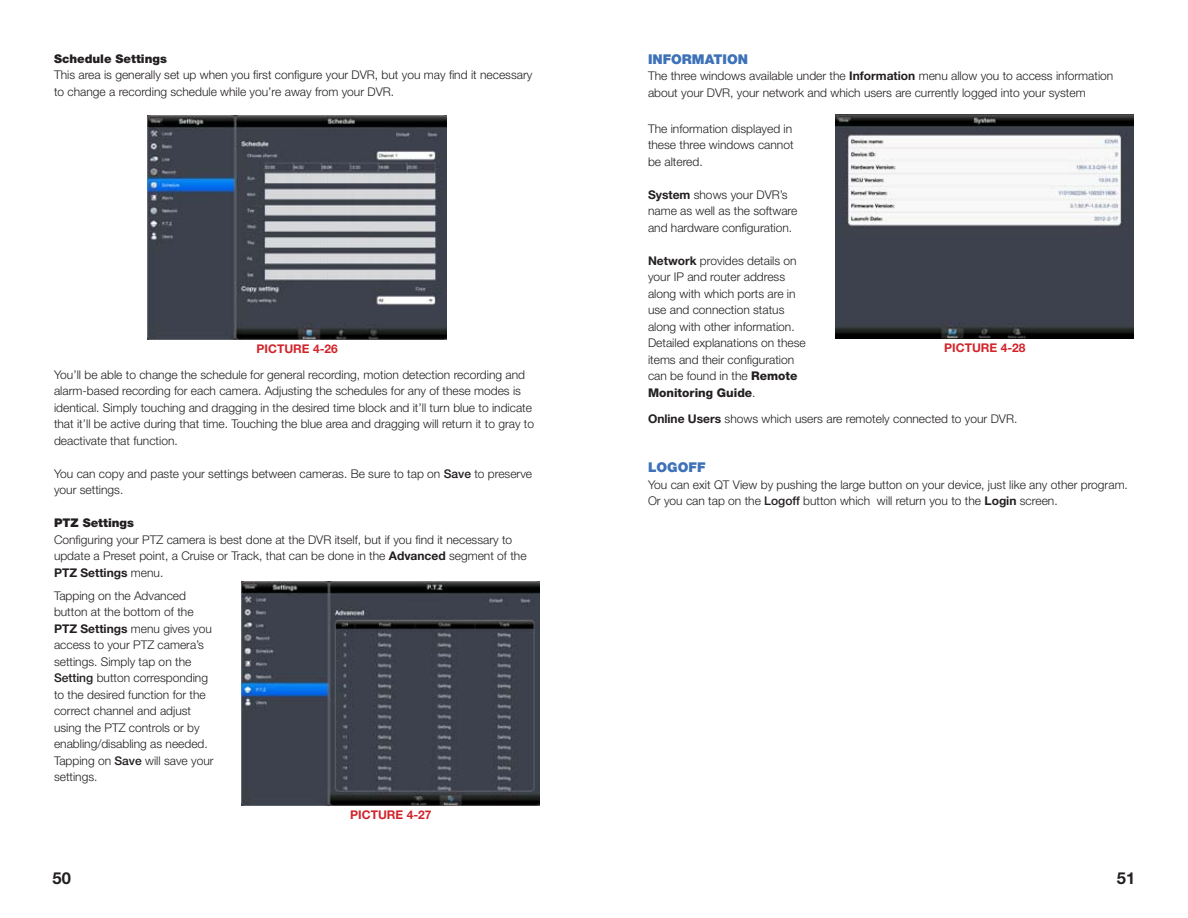
<style>
.page{position:relative;width:1188px;height:918px;background:#fff}
.page>*{position:absolute;margin:0;border:0;box-sizing:border-box;transform-origin:0 0}
.t1{font:700 16.5px "Helvetica Neue LT Pro";color:#231f20}
.body_text{font:900 13.5px "Helvetica Neue LT Pro";color:#3d71b8}
.body_text-2{font:300 12px/16.5px "Helvetica Neue LT Pro";color:#231f20}
.t2{font:700 12px "Helvetica Neue LT Pro";color:#d2232a}
.body_text-3{font:900 12px "Helvetica Neue LT Pro";color:#231f20}
.s1{font-weight:500}
.s2{font-weight:700}
.s3{font-weight:800}
</style>
<div class="page">
<img style="left:147px;top:115px;width:299px;height:224px">
<img style="left:241px;top:581px;width:299px;height:225px">
<img style="left:835px;top:114px;width:299px;height:224px">
<p class="body_text-3" style="left:54px;top:51px;width:114px">Schedule Settings</p>
<p class="body_text-2" style="left:54px;top:66px;width:480px">This area is generally set up when you first configure your DVR, but you may find it necessary to change a recording schedule while you’re away from your DVR.</p>
<p class="t2" style="left:257px;top:341px;width:83px">PICTURE 4-26</p>
<p class="body_text-2" style="left:54px;top:366px;width:482px">You’ll be able to change the schedule for general recording, motion detection recording and alarm-based recording for each camera. Adjusting the schedules for any of these modes is identical. Simply touching and dragging in the desired time block and it’ll turn blue to indicate that it’ll be active during that time. Touching the blue area and dragging will return it to gray to deactivate that function.</p>
<p class="body_text-2" style="left:54px;top:465px;width:480px">You can copy and paste your settings between cameras. Be sure to tap on <span class="s1">Save</span> to preserve your settings.</p>
<p class="body_text-3" style="left:54px;top:516px;width:82px">PTZ Settings</p>
<p class="body_text-2" style="left:54px;top:531px;width:474px">Configuring your PTZ camera is best done at the DVR itself, but if you find it necessary to update a Preset point, a Cruise or Track, that can be done in the <span class="s2">Advanced</span> segment of the<br><span class="s2">PTZ Settings</span> menu.</p>
<p class="body_text-2" style="left:54px;top:587px;width:159px">Tapping on the Advanced button at the bottom of the<br><span class="s2">PTZ Settings</span> menu gives you access to your PTZ camera’s settings. Simply tap on the<br><span class="s1">Setting</span> button corresponding to the desired function for the correct channel and adjust using the PTZ controls or by enabling/disabling as needed.</p>
<p class="body_text-2" style="left:54px;top:752px;width:161px">Tapping on <span class="s1">Save</span> will save your settings.</p>
<p class="t2" style="left:350px;top:807px;width:83px">PICTURE 4-27</p>
<p class="body_text" style="left:648px;top:51px;width:102px">INFORMATION</p>
<p class="body_text-2" style="left:648px;top:67px;width:467px">The three windows available under the <span class="s2">Information</span> menu allow you to access information about your DVR, your network and which users are currently logged into your system</p>
<p class="body_text-2" style="left:648px;top:120px;width:147px;text-align:justify">The information displayed in these three windows cannot be altered.</p>
<p class="body_text-2" style="left:648px;top:186px;width:151px"><span class="s2">System</span> shows your DVR’s name as well as the software and hardware configuration.</p>
<p class="body_text-2" style="left:648px;top:252px;width:159px"><span class="s2">Network</span> provides details on your IP and router address along with which ports are in use and connection status along with other information.<br>Detailed explanations on these items and their configuration can be found in the <span class="s3">Remote<br>Monitoring Guide</span>.</p>
<p class="t2" style="left:944px;top:340px;width:83px">PICTURE 4-28</p>
<p class="body_text-2" style="left:648px;top:410px;width:371px"><span class="s2">Online Users</span> shows which users are remotely connected to your DVR.</p>
<p class="body_text" style="left:648px;top:460px;width:59px">LOGOFF</p>
<p class="body_text-2" style="left:648px;top:476px;width:481px">You can exit QT View by pushing the large button on your device, just like any other program.<br>Or you can tap on the <span class="s1">Logoff</span> button which will return you to the <span class="s2">Login</span> screen.</p>
<h1 class="t1" style="left:52px;top:868px;width:20px">50</h1>
<h1 class="t1" style="left:1117px;top:868px;width:20px">51</h1>
</div>
